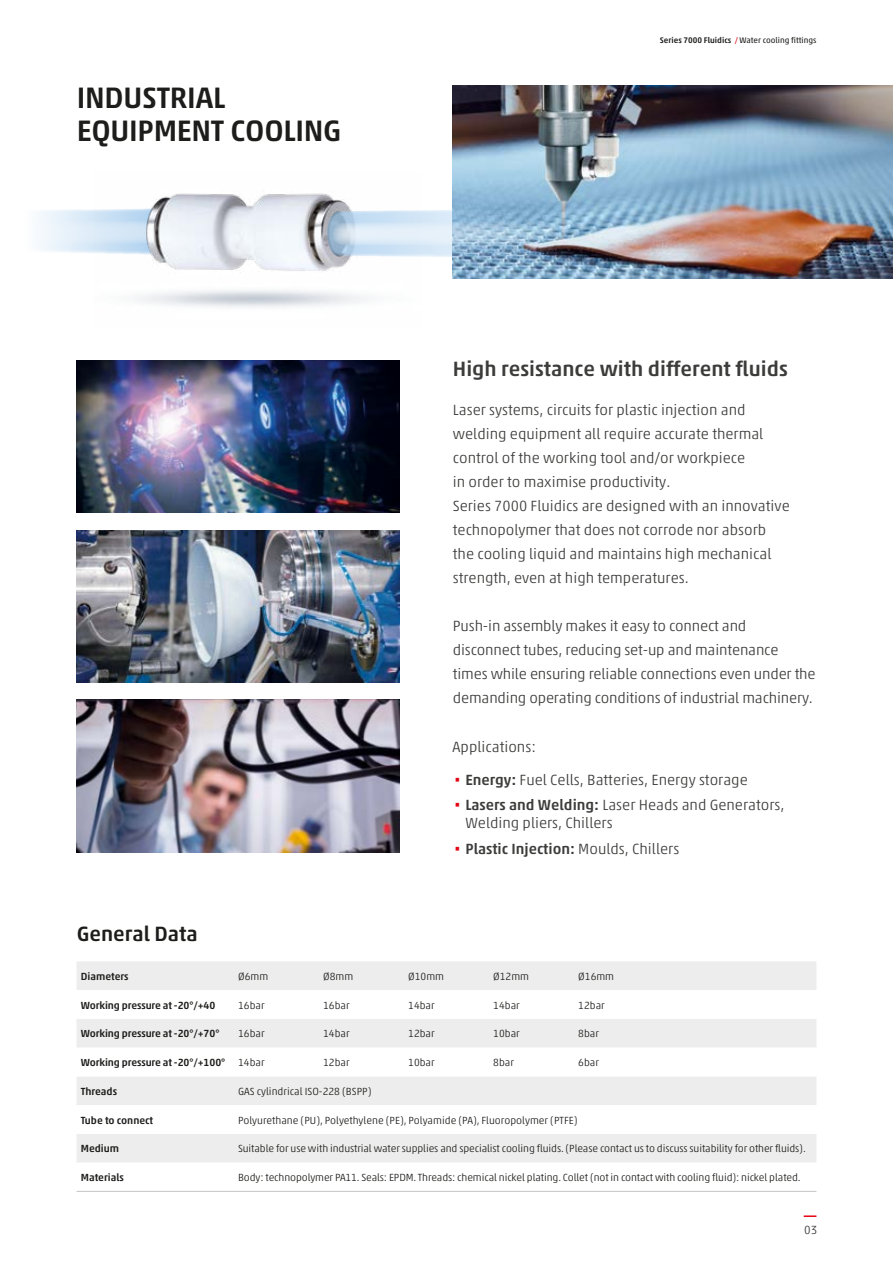
<style>
.page{position:relative;width:893px;height:1263px;background:#fff}
.page>*{position:absolute;margin:0;border:0;box-sizing:border-box;transform-origin:0 0}
.t1{font:300 37.5px "Akko W1 G";color:#e30613}
.t2{font:500 30px/33px "Akko W1 G";letter-spacing:-.01em;color:#1d1d1b}
.t3{font:500 21px "Akko W1 G";color:#3c3c3b}
.t4{font:500 21px "Akko W1 G";color:#1d1d1b}
.t5{font:300 15px/24px "Akko W1 G";color:#3c3c3b}
.t6{font:500 15px "Akko W1 G";color:#3c3c3b}
.t7{font:300 12px "Akko W1 G";color:#3c3c3b}
.t8{font:300 10.5px "Akko W1 G";letter-spacing:-.01em;color:#1d1d1b}
.t9{font:500 10.5px "Akko W1 G";letter-spacing:-.01em;color:#1d1d1b}
.t10{font:8.25px "Akko W1 G";color:#1d1d1b}
.s1{font-weight:500}
.s2{color:#e30613}
.s3{font-weight:300}
</style>
<div class="page">
<svg style="left:804px;top:1215px;width:12px;height:2px"></svg>
<div style="left:77px;top:961px;width:739px;height:29px;background:#ededed"></div>
<svg style="left:77px;top:1019px;width:739px;height:143px;fill:#ededed"></svg>
<hr style="left:77px;top:1191px;width:157px;height:1px;background:#c6c6c6">
<hr style="left:234px;top:1191px;width:582px;height:1px;background:#c6c6c6">
<img style="left:77px;top:360px;width:322px;height:153px">
<img style="left:77px;top:530px;width:322px;height:153px">
<img style="left:77px;top:700px;width:322px;height:152px">
<img style="left:453px;top:85px;width:440px;height:194px">
<svg style="left:40px;top:210px;width:53px;height:43px"></svg>
<img style="left:93px;top:193px;width:273px;height:115px">
<svg style="left:327px;top:209px;width:247px;height:50px;background:#afc8dc"></svg>
<h2 class="t2" style="left:77px;top:79px;width:266px">INDUSTRIAL<br>EQUIPMENT COOLING</h2>
<p class="t10" style="left:660px;top:34px;width:158px"><span class="s1">Series 7000 Fluidics</span> <span class="s2">/</span> Water cooling fittings</p>
<h3 class="t3" style="left:453px;top:353px;width:336px">High resistance with different fluids</h3>
<p class="t5" style="left:453px;top:397px;width:338px">Laser systems, circuits for plastic injection and welding equipment all require accurate thermal control of the working tool and/or workpiece<br>in order to maximise productivity.<br>Series 7000 Fluidics are designed with an innovative technopolymer that does not corrode nor absorb the cooling liquid and maintains high mechanical strength, even at high temperatures.</p>
<p class="t5" style="left:453px;top:613px;width:364px">Push-in assembly makes it easy to connect and disconnect tubes, reducing set-up and maintenance times while ensuring reliable connections even under the demanding operating conditions of industrial machinery.</p>
<p class="t5" style="left:453px;top:733px;width:85px">Applications:</p>
<h1 class="t1" style="left:453px;top:751px;width:12px">·</h1>
<p class="t5" style="left:465px;top:766px;width:284px"><span class="s1">Energy:</span> Fuel Cells, Batteries, Energy storage</p>
<h1 class="t1" style="left:453px;top:776px;width:12px">·</h1>
<p class="t5" style="left:465px;top:795px;width:320px;line-height:18px"><span class="s1">Lasers and Welding:</span> Laser Heads and Generators,<br>Welding pliers, Chillers</p>
<h1 class="t1" style="left:453px;top:820px;width:12px">·</h1>
<p class="t6" style="left:465px;top:837px;width:215px">Plastic Injection: <span class="s3">Moulds, Chillers</span></p>
<h3 class="t4" style="left:77px;top:918px;width:123px">General Data</h3>
<p class="t9" style="left:81px;top:968px;width:49px">Diameters</p>
<p class="t8" style="left:238px;top:969px;width:32px">Ø6mm</p>
<p class="t8" style="left:323px;top:969px;width:32px">Ø8mm</p>
<p class="t8" style="left:408px;top:969px;width:37px">Ø10mm</p>
<p class="t8" style="left:493px;top:969px;width:37px">Ø12mm</p>
<p class="t8" style="left:578px;top:969px;width:37px">Ø16mm</p>
<p class="t9" style="left:81px;top:997px;width:136px">Working pressure at -20°/+40</p>
<p class="t8" style="left:238px;top:997px;width:28px">16bar</p>
<p class="t8" style="left:323px;top:997px;width:28px">16bar</p>
<p class="t8" style="left:408px;top:997px;width:28px">14bar</p>
<p class="t8" style="left:493px;top:997px;width:28px">14bar</p>
<p class="t8" style="left:578px;top:997px;width:28px">12bar</p>
<p class="t9" style="left:81px;top:1026px;width:140px">Working pressure at -20°/+70°</p>
<p class="t8" style="left:238px;top:1026px;width:28px">16bar</p>
<p class="t8" style="left:323px;top:1026px;width:28px">14bar</p>
<p class="t8" style="left:408px;top:1026px;width:28px">12bar</p>
<p class="t8" style="left:493px;top:1026px;width:28px">10bar</p>
<p class="t8" style="left:578px;top:1026px;width:22px">8bar</p>
<p class="t9" style="left:81px;top:1055px;width:185px">Working pressure at -20°/+100° <span class="s3">14bar</span></p>
<p class="t8" style="left:323px;top:1055px;width:28px">12bar</p>
<p class="t8" style="left:408px;top:1055px;width:28px">10bar</p>
<p class="t8" style="left:493px;top:1055px;width:22px">8bar</p>
<p class="t8" style="left:578px;top:1055px;width:22px">6bar</p>
<p class="t9" style="left:81px;top:1083px;width:38px">Threads</p>
<p class="t8" style="left:238px;top:1084px;width:135px">GAS cylindrical ISO-228 (BSPP)</p>
<p class="t9" style="left:81px;top:1112px;width:74px">Tube to connect</p>
<p class="t8" style="left:238px;top:1112px;width:341px">Polyurethane (PU), Polyethylene (PE), Polyamide (PA), Fluoropolymer (PTFE)</p>
<p class="t9" style="left:81px;top:1141px;width:40px">Medium</p>
<p class="t8" style="left:238px;top:1141px;width:569px">Suitable for use with industrial water supplies and specialist cooling fluids. (Please contact us to discuss suitability for other fluids).</p>
<p class="t9" style="left:81px;top:1169px;width:45px">Materials</p>
<p class="t8" style="left:238px;top:1170px;width:564px">Body: technopolymer PA11. Seals: EPDM. Threads: chemical nickel plating. Collet (not in contact with cooling fluid): nickel plated.</p>
<p class="t7" style="left:804px;top:1221px;width:15px">03</p>
</div>
